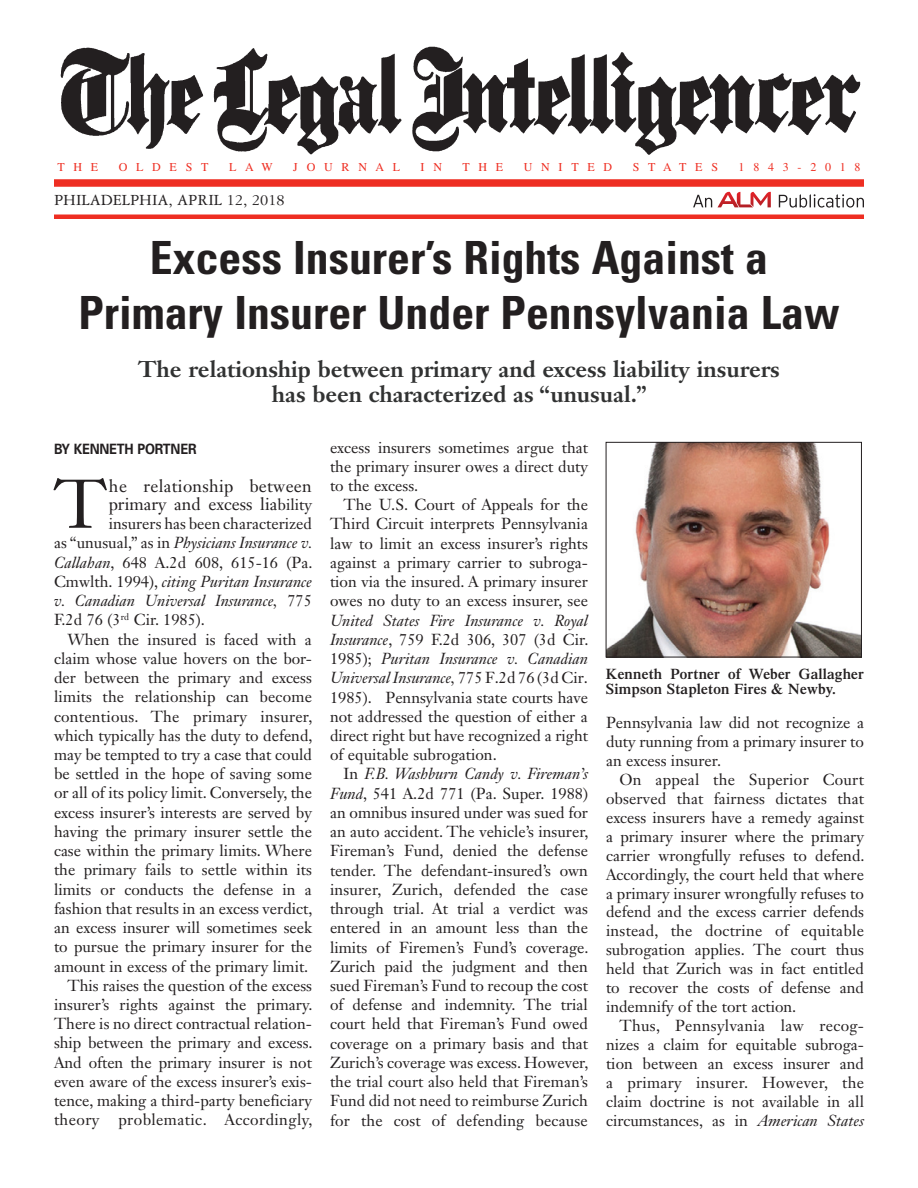
<style>
.page{position:relative;width:918px;height:1188px;background:#fff}
.page>*{position:absolute;margin:0;border:0;box-sizing:border-box;transform-origin:0 0}
.t1{font:67.8px "Janson Text LT Std";color:#231f20}
.t2{font:700 condensed 45.75px/54.9px "Univers LT Std";color:#231f20;text-align:center}
.t3{font:700 22.5px/25.5px "Janson Text LT Std";color:#313232;text-align:center}
.t4{font:17.25px/18.8px "Janson Text LT Std";letter-spacing:.015em;color:#231f20}
.t5{font:16.5px "Garamond 3 LT Std";color:#231f20}
.t6{font:15.75px/19.2px "Janson Text LT Std";color:#231f20;text-align:justify}
.t7{font:600 15px/15.8px "Times LT Std";letter-spacing:.015em;color:#231f20}
.t8{font:700 14.25px "Univers LT Std";letter-spacing:-.015em;color:#231f20;scale:.9 1}
.t9{font:12px "Times LT Std";letter-spacing:.73em;color:#ee2e22}
.s1{font-size:15.75px}
.s2{font-style:italic}
</style>
<div class="page">
<img style="left:60px;top:46px;width:801px;height:109px">
<div style="left:54px;top:179px;width:810px;height:8px;background:#ee2e22"></div>
<div style="left:54px;top:214px;width:810px;height:5px;background:#ee2e22"></div>
<svg style="left:693px;top:195px;width:19px;height:12px"></svg>
<svg style="left:779px;top:194px;width:85px;height:14px"></svg>
<svg style="left:718px;top:192px;width:53px;height:15px"></svg>
<img style="left:608px;top:444px;width:252px;height:211px">
<div style="left:606px;top:442px;width:256px;height:215px;border:1px solid #231f20"></div>
<p class="t9" style="left:57px;top:160px;width:42px">THE</p>
<p class="t9" style="left:119px;top:160px;width:91px">OLDEST</p>
<p class="t9" style="left:229px;top:160px;width:45px">LAW</p>
<p class="t9" style="left:293px;top:160px;width:108px">JOURNAL</p>
<p class="t9" style="left:421px;top:160px;width:23px">I N</p>
<p class="t9" style="left:462px;top:160px;width:42px">THE</p>
<p class="t9" style="left:524px;top:160px;width:90px">UNITED</p>
<p class="t9" style="left:633px;top:160px;width:13px">ST</p>
<p class="t9" style="left:663px;top:160px;width:56px">ATES</p>
<p class="t9" style="left:739px;top:160px;width:124px">1843-2018</p>
<p class="t5" style="left:54px;top:192px;width:232px">PHILADELPHIA, APRIL 12, 2018</p>
<h2 class="t2" style="left:78px;top:230px;width:763px">Excess Insurer’s Rights Against a<br>Primary Insurer Under Pennsylvania Law</h2>
<h3 class="t3" style="left:138px;top:356px;width:643px">The relationship between primary and excess liability insurers has been characterized as “unusual.”</h3>
<p class="t8" style="left:54px;top:441px;width:160px">BY KENNETH PORTNER</p>
<h1 class="t1" style="left:54px;top:461px;width:54px">T</h1>
<p class="t4" style="left:109px;top:476px;width:205px">he relationship between primary and excess lia<span class="s1">bility</span></p>
<p class="t6" style="left:54px;top:514px;width:260px;text-indent:55px">insurers has been characterized as “unusual,” as in <span class="s2">Physicians Insurance v.<br>Callahan</span>, 648 A.2d 608, 615-16 (Pa.<br>Cmwlth. 1994), <span class="s2">citing Puritan Insurance v. Canadian Universal Insurance,</span> 775<br>F.2d 76 (3<sup>rd</sup> Cir. 1985).</p>
<p class="t6" style="left:54px;top:629px;width:260px;text-align:right">When the insured is faced with a claim whose value hovers on the bor&shy;der between the primary and excess limits the relationship can become contentious. The primary insurer, which typically has the duty to defend, may be tempted to try a case that could be settled in the hope of saving some or all of its policy limit. Conversely, the excess insurer’s interests are served by having the primary insurer settle the case within the primary limits. Where the primary fails to settle within its limits or conducts the defense in a fashion that results in an excess verdict, an excess insurer will sometimes seek to pursue the primary insurer for the amount in excess of the primary limit.<br>This raises the question of the excess insurer’s rights against the primary.<br>There is no direct contractual relation&shy;ship between the primary and excess.<br>And often the primary insurer is not even aware of the excess insurer’s exis&shy;tence, making a third-party beneficiary theory problematic. Accordingly,</p>
<p class="t6" style="left:330px;top:437px;width:259px">excess insurers sometimes argue that the primary insurer owes a direct duty to the excess.</p>
<p class="t6" style="left:330px;top:495px;width:260px;text-indent:13px">The U.S. Court of Appeals for the Third Circuit interprets Pennsylvania law to limit an excess insurer’s rights against a primary carrier to subroga&shy;tion via the insured. A primary insurer owes no duty to an excess insurer, see</p>
<p class="t6" style="left:330px;top:610px;width:260px"><span class="s2">United States Fire Insurance v. Royal Insurance</span>, 759 F.2d 306, 307 (3d Cir.<br>1985); <span class="s2">Puritan Insurance v. Canadian Universal Insurance,</span> 775 F.2d 76 (3d Cir.<br>1985). Pennsylvania state courts have not addressed the question of either a direct right but have recognized a right of equitable subrogation.</p>
<p class="t6" style="left:330px;top:764px;width:260px;text-indent:13px">In <span class="s2">F.B. Washburn Candy v. Fireman’s Fund</span>, 541 A.2d 771 (Pa. Super. 1988) an omnibus insured under was sued for an auto accident. The vehicle’s insurer, Fireman’s Fund, denied the defense tender. The defendant-insured’s own insurer, Zurich, defended the case through trial. At trial a verdict was entered in an amount less than the limits of Firemen’s Fund’s coverage.<br>Zurich paid the judgment and then sued Fireman’s Fund to recoup the cost of defense and indemnity. The trial court held that Fireman’s Fund owed coverage on a primary basis and that Zurich’s coverage was excess. However, the trial court also held that Fireman’s Fund did not need to reimburse Zurich for the cost of defending because</p>
<p class="t7" style="left:606px;top:665px;width:260px">Kenneth Portner of Weber Gallagher<br>Simpson Stapleton Fires &amp; Newby.</p>
<p class="t6" style="left:606px;top:713px;width:259px">Pennsylvania law did not recognize a duty running from a primary insurer to an excess insurer.</p>
<p class="t6" style="left:606px;top:770px;width:260px;text-indent:13px">On appeal the Superior Court observed that fairness dictates that excess insurers have a remedy against a primary insurer where the primary carrier wrongfully refuses to defend.<br>Accordingly, the court held that where a primary insurer wrongfully refuses to defend and the excess carrier defends instead, the doctrine of equitable subrogation applies. The court thus held that Zurich was in fact entitled to recover the costs of defense and indemnify of the tort action.</p>
<p class="t6" style="left:606px;top:1016px;width:260px;text-indent:13px">Thus, Pennsylvania law recog&shy;nizes a claim for equitable subroga&shy;tion between an excess insurer and a primary insurer. However, the claim doctrine is not available in all circumstances, as in <span class="s2">American States</span></p>
</div>
